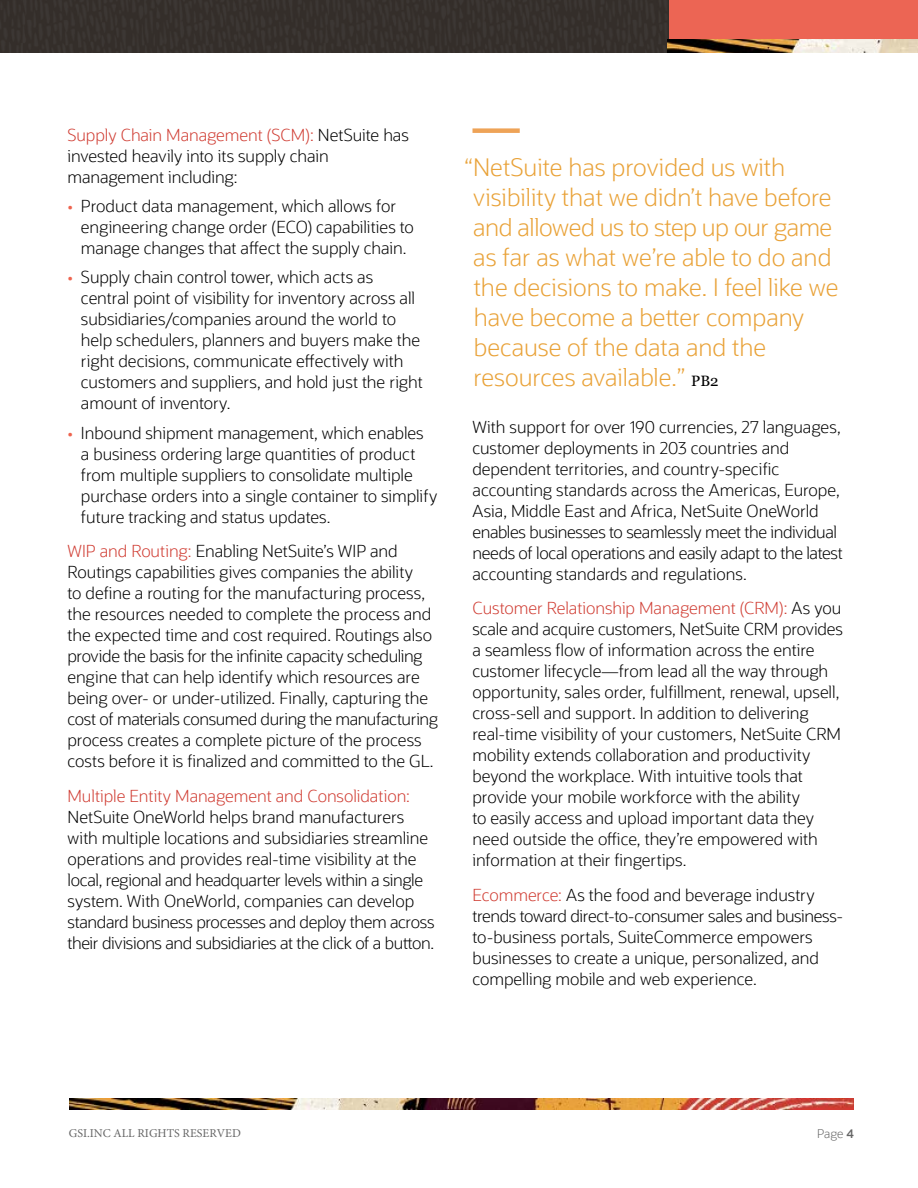
<style>
.page{position:relative;width:918px;height:1188px;background:#fff}
.page>*{position:absolute;margin:0;border:0;box-sizing:border-box;transform-origin:0 0}
.t1{font:300 24px/30px "Oracle Sans";color:#e9a238}
.t2{font:300 16.5px/21px "Oracle Sans";letter-spacing:-.005em;color:#000}
.t3{font:300 16.5px "Oracle Sans";letter-spacing:-.005em;color:#d03d33}
.t4{font:12px "Minion Pro";color:#666}
.t5{font:300 12px "Oracle Sans";color:#666}
.s1{color:#d03d33}
.s2{color:#ee644f}
.s3{font-family:"Georgia";font-weight:400;font-size:15px;color:#000}
.s4{font-weight:600}
</style>
<div class="page">
<div style="left:669px;top:0;width:249px;height:50px;background:#ec6554"></div>
<img style="left:0;top:0;width:669px;height:52px">
<img style="left:668px;top:39px;width:250px;height:13px">
<img style="left:70px;top:1099px;width:784px;height:10px">
<div style="left:472px;top:128px;width:48px;height:5px;background:#eea357"></div>
<p class="t2" style="left:68px;top:125px;width:343px"><span class="s1">Supply Chain Management (SCM):</span> NetSuite has invested heavily into its supply chain management including:</p>
<p class="t2" style="left:81px;top:196px;width:334px;text-indent:-13px"><span class="s2">•</span> Product data management, which allows for engineering change order (ECO) capabilities to manage changes that affect the supply chain.</p>
<p class="t2" style="left:81px;top:267px;width:343px;text-indent:-13px"><span class="s2">•</span> Supply chain control tower, which acts as central point of visibility for inventory across all subsidiaries/companies around the world to help schedulers, planners and buyers make the right decisions, communicate effectively with customers and suppliers, and hold just the right amount of inventory.</p>
<p class="t2" style="left:81px;top:422px;width:358px;text-indent:-13px"><span class="s2">•</span> Inbound shipment management, which enables<br>a business ordering large quantities of product from multiple suppliers to consolidate multiple purchase orders into a single container to simplify future tracking and status updates.</p>
<p class="t2" style="left:68px;top:541px;width:372px"><span class="s1">WIP and Routing:</span> Enabling NetSuite’s WIP and Routings capabilities gives companies the ability<br>to define a routing for the manufacturing process, the resources needed to complete the process and the expected time and cost required. Routings also provide the basis for the infinite capacity scheduling engine that can help identify which resources are being over- or under-utilized. Finally, capturing the cost of materials consumed during the manufacturing process creates a complete picture of the process costs before it is finalized and committed to the GL.</p>
<p class="t3" style="left:68px;top:786px;width:344px">Multiple Entity Management and Consolidation:</p>
<p class="t2" style="left:68px;top:806px;width:369px">NetSuite OneWorld helps brand manufacturers with multiple locations and subsidiaries streamline operations and provides real-time visibility at the local, regional and headquarter levels within a single system. With OneWorld, companies can develop standard business processes and deploy them across their divisions and subsidiaries at the click of a button.</p>
<p class="t1" style="left:473px;top:153px;width:367px;text-indent:-9px">“NetSuite has provided us with visibility that we didn’t have before and allowed us to step up our game as far as what we’re able to do and the decisions to make. I feel like we have become a better company because of the data and the resources available.” <span class="s3">PB2</span></p>
<p class="t2" style="left:472px;top:416px;width:372px">With support for over 190 currencies, 27 languages, customer deployments in 203 countries and dependent territories, and country-specific accounting standards across the Americas, Europe, Asia, Middle East and Africa, NetSuite OneWorld enables businesses to seamlessly meet the individual needs of local operations and easily adapt to the latest accounting standards and regulations.</p>
<p class="t2" style="left:472px;top:598px;width:372px"><span class="s1">Customer Relationship Management (CRM):</span> As you scale and acquire customers, NetSuite CRM provides a seamless flow of information across the entire customer lifecycle—from lead all the way through opportunity, sales order, fulfillment, renewal, upsell, cross-sell and support. In addition to delivering real-time visibility of your customers, NetSuite CRM mobility extends collaboration and productivity beyond the workplace. With intuitive tools that provide your mobile workforce with the ability<br>to easily access and upload important data they need outside the office, they’re empowered with information at their fingertips.</p>
<p class="t2" style="left:472px;top:885px;width:372px"><span class="s1">Ecommerce:</span> As the food and beverage industry trends toward direct-to-consumer sales and business&shy;to-business portals, SuiteCommerce empowers businesses to create a unique, personalized, and compelling mobile and web experience.</p>
<p class="t4" style="left:69px;top:1125px;width:174px">GSI.INC ALL RIGHTS RESERVED</p>
<p class="t5" style="left:817px;top:1127px;width:38px">Page <span class="s4">4</span></p>
</div>
